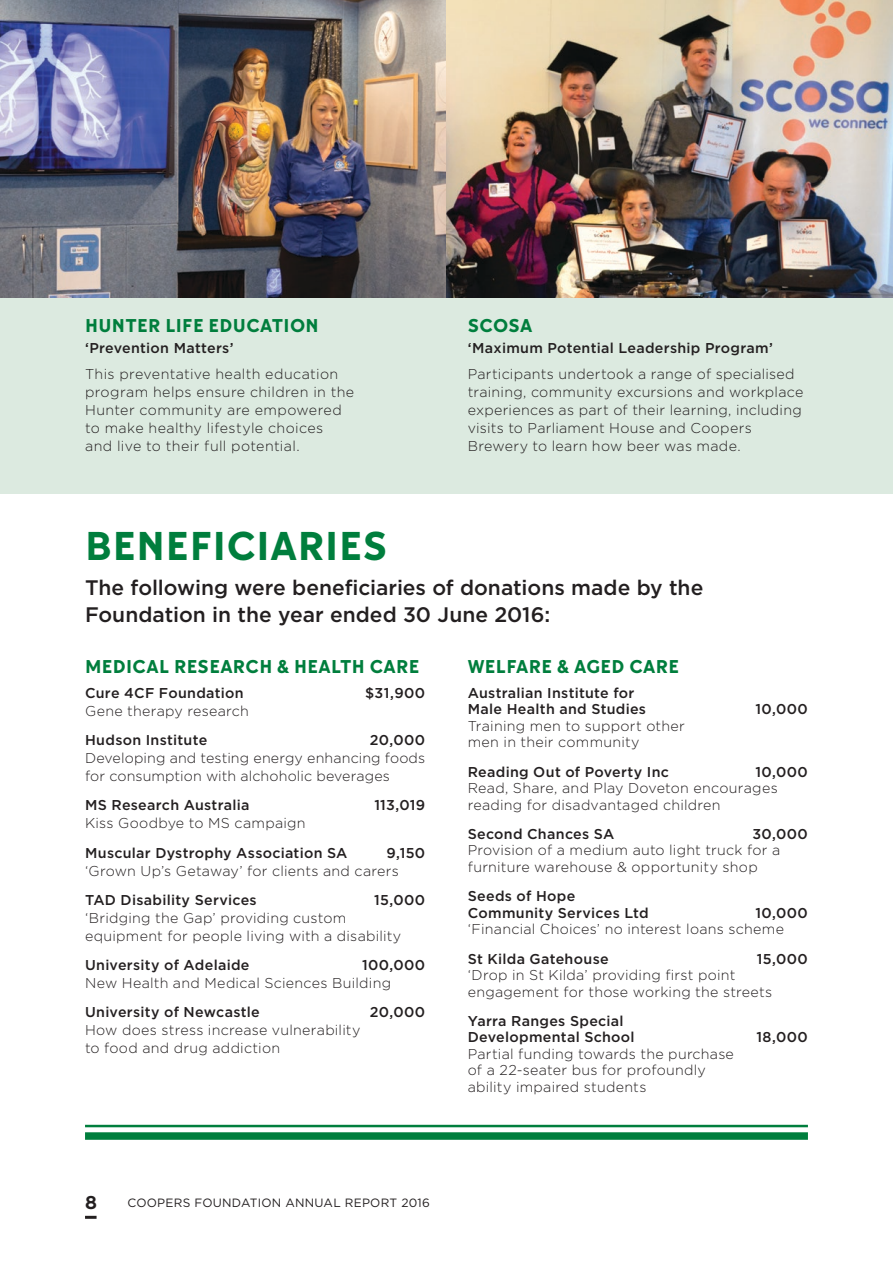
<style>
.page{position:relative;width:893px;height:1263px;background:#fff}
.page>*{position:absolute;margin:0;border:0;box-sizing:border-box;transform-origin:0 0}
.t1{font:700 39px "Sparkling";letter-spacing:.02em;color:#007e3d}
.t2{font:500 21px/27px "Gotham HTF";color:#231f20}
.t3{font:700 18px "Sparkling";letter-spacing:.02em;color:#007e3d}
.t4{font:700 18px "Sparkling";color:#231f20}
.t5{font:300 14.25px/18px "Gotham HTF";letter-spacing:.015em;color:#231f20}
.t6{font:500 14.25px/16.5px "Gotham HTF";letter-spacing:.02em;color:#231f20}
.t7{font:12px "Gotham HTF";letter-spacing:.02em;color:#231f20}
</style>
<div class="page">
<div style="left:0;top:250px;width:893px;height:243px;background:#dceae0"></div>
<svg style="left:85px;top:1216px;width:12px;height:3px"></svg>
<img style="left:0;top:0;width:893px;height:298px">
<div style="left:85px;top:1132px;width:723px;height:8px;background:#007e3d"></div>
<hr style="left:85px;top:1125px;width:723px;height:2px;background:#007e3d">
<p class="t3" style="left:85px;top:317px;width:235px">HUNTER LIFE EDUCATION</p>
<p class="t6" style="left:85px;top:339px;width:150px">‘Prevention Matters’</p>
<p class="t5" style="left:85px;top:365px;width:271px">This preventative health education program helps ensure children in the Hunter community are empowered to make healthy lifestyle choices<br>and live to their full potential.</p>
<p class="t3" style="left:468px;top:317px;width:66px">SCOSA</p>
<p class="t6" style="left:468px;top:339px;width:307px">‘Maximum Potential Leadership Program’</p>
<p class="t5" style="left:468px;top:365px;width:337px">Participants undertook a range of specialised training, community excursions and workplace experiences as part of their learning, including visits to Parliament House and Coopers Brewery to learn how beer was made.</p>
<h1 class="t1" style="left:85px;top:528px;width:304px">BENEFICIARIES</h1>
<h2 class="t2" style="left:85px;top:574px;width:620px">The following were beneficiaries of donations made by the<br>Foundation in the year ended 30 June 2016:</h2>
<p class="t3" style="left:85px;top:658px;width:336px">MEDICAL RESEARCH &amp; HEALTH CARE</p>
<p class="t6" style="left:85px;top:684px;width:160px">Cure 4CF Foundation</p>
<p class="t6" style="left:365px;top:684px;width:62px">$31,900</p>
<p class="t5" style="left:85px;top:702px;width:165px">Gene therapy research</p>
<p class="t6" style="left:85px;top:732px;width:124px">Hudson Institute</p>
<p class="t6" style="left:370px;top:732px;width:57px">20,000</p>
<p class="t5" style="left:85px;top:749px;width:342px">Developing and testing energy enhancing foods for consumption with alchoholic beverages</p>
<p class="t6" style="left:85px;top:797px;width:166px">MS Research Australia</p>
<p class="t6" style="left:374px;top:797px;width:52px">113,019</p>
<p class="t5" style="left:85px;top:814px;width:222px">Kiss Goodbye to MS campaign</p>
<p class="t6" style="left:85px;top:844px;width:264px">Muscular Dystrophy Association SA</p>
<p class="t6" style="left:386px;top:844px;width:40px">9,150</p>
<p class="t5" style="left:85px;top:861px;width:315px">‘Grown Up’s Getaway’ for clients and carers</p>
<p class="t6" style="left:85px;top:891px;width:173px">TAD Disability Services</p>
<p class="t6" style="left:374px;top:891px;width:53px">15,000</p>
<p class="t5" style="left:85px;top:909px;width:318px">‘Bridging the Gap’ providing custom equipment for people living with a disability</p>
<p class="t6" style="left:85px;top:957px;width:166px">University of Adelaide</p>
<p class="t6" style="left:362px;top:957px;width:65px">100,000</p>
<p class="t5" style="left:85px;top:974px;width:308px">New Health and Medical Sciences Building</p>
<p class="t6" style="left:85px;top:1004px;width:176px">University of Newcastle</p>
<p class="t6" style="left:370px;top:1004px;width:57px">20,000</p>
<p class="t5" style="left:85px;top:1021px;width:277px">How does stress increase vulnerability to food and drug addiction</p>
<p class="t3" style="left:468px;top:658px;width:213px">WELFARE &amp; AGED CARE</p>
<p class="t6" style="left:468px;top:684px;width:180px">Australian Institute for<br>Male Health and Studies</p>
<p class="t6" style="left:755px;top:701px;width:54px">10,000</p>
<p class="t5" style="left:468px;top:717px;width:219px;line-height:16.5px">Training men to support other men in their community</p>
<p class="t6" style="left:468px;top:763px;width:203px">Reading Out of Poverty Inc</p>
<p class="t6" style="left:755px;top:763px;width:54px">10,000</p>
<p class="t5" style="left:468px;top:780px;width:311px;line-height:16.5px">Read, Share, and Play Doveton encourages reading for disadvantaged children</p>
<p class="t6" style="left:468px;top:825px;width:148px">Second Chances SA</p>
<p class="t6" style="left:752px;top:825px;width:57px">30,000</p>
<p class="t5" style="left:468px;top:842px;width:314px;line-height:16.5px">Provision of a medium auto light truck for a furniture warehouse &amp; opportunity shop</p>
<p class="t6" style="left:468px;top:888px;width:183px">Seeds of Hope<br>Community Services Ltd</p>
<p class="t6" style="left:755px;top:904px;width:54px">10,000</p>
<p class="t5" style="left:468px;top:920px;width:318px">‘Financial Choices’ no interest loans scheme</p>
<p class="t6" style="left:468px;top:950px;width:142px">St Kilda Gatehouse</p>
<p class="t6" style="left:757px;top:950px;width:53px">15,000</p>
<p class="t5" style="left:468px;top:966px;width:306px;line-height:16.5px">‘Drop in St Kilda’ providing first point engagement for those working the streets</p>
<p class="t6" style="left:468px;top:1012px;width:168px">Yarra Ranges Special<br>Developmental School</p>
<p class="t6" style="left:756px;top:1029px;width:53px">18,000</p>
<p class="t5" style="left:468px;top:1045px;width:268px;line-height:16.5px">Partial funding towards the purchase of a 22-seater bus for profoundly ability impaired students</p>
<p class="t4" style="left:85px;top:1194px;width:13px">8</p>
<p class="t7" style="left:128px;top:1196px;width:304px">COOPERS FOUNDATION ANNUAL REPORT 2016</p>
</div>
